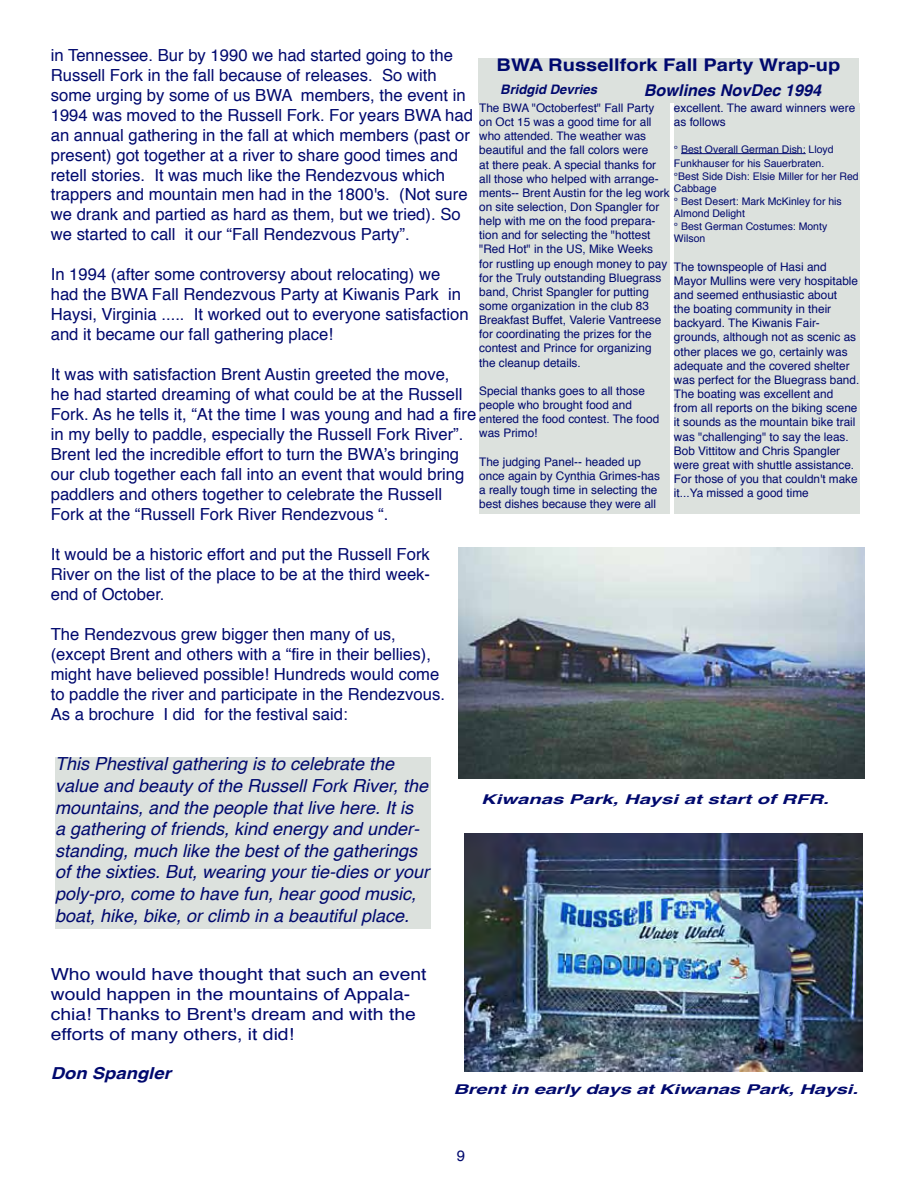
<style>
.page{position:relative;width:918px;height:1188px;background:#fff}
.page>*{position:absolute;margin:0;border:0;box-sizing:border-box;transform-origin:0 0}
.t1{font:italic 18px/21.6px "Helvetica";color:#00096e}
.t2{font:700 17.4px "Helvetica";color:#00096e;scale:1.15 1}
.t3{font:16.65px/20px "Helvetica";color:#00096e}
.t4{font:16.65px/20px "Helvetica";color:#00096e;scale:1.16 1}
.t5{font:italic 700 16.5px "Helvetica";color:#00096e;scale:1.12 1}
.t6{font:italic 700 16.35px "Helvetica";color:#00096e}
.t7{font:15px "Helvetica";color:#00096e}
.t8{font:italic 700 13.5px "Helvetica";letter-spacing:-.01em;color:#00096e;scale:1.5 1}
.t9{font:italic 700 13.05px "Helvetica";color:#00096e}
.t10{font:11.85px/14.1px "Helvetica";color:#00096e}
.t11{font:10.5px/12.6px "Helvetica";color:#00096e}
</style>
<div class="page">
<div style="left:479px;top:103px;width:191px;height:410px;background:#dce1dd"></div>
<div style="left:674px;top:103px;width:185px;height:410px;background:#dce1dd"></div>
<hr style="left:681px;top:153px;width:125px;height:1px;background:#00096e">
<div style="left:478px;top:58px;width:381px;height:45px;background:#dce1dd"></div>
<img style="left:459px;top:547px;width:405px;height:231px">
<img style="left:464px;top:834px;width:399px;height:237px">
<div style="left:55px;top:757px;width:376px;height:171px;background:#dce1dd"></div>
<p class="t3" style="left:51px;top:45px;width:424px">in Tennessee. Bur by 1990 we had started going to the Russell Fork in the fall because of releases. So with some urging by some of us BWA members, the event in 1994 was moved to the Russell Fork. For years BWA had an annual gathering in the fall at which members (past or present) got together at a river to share good times and retell stories. It was much like the Rendezvous which trappers and mountain men had in the 1800's. (Not sure we drank and partied as hard as them, but we tried). So we started to call it our “Fall Rendezvous Party”.</p>
<p class="t3" style="left:51px;top:265px;width:419px">In 1994 (after some controversy about relocating) we had the BWA Fall Rendezvous Party at Kiwanis Park in Haysi, Virginia ..... It worked out to everyone satisfaction and it became our fall gathering place!</p>
<p class="t3" style="left:51px;top:365px;width:427px">It was with satisfaction Brent Austin greeted the move,<br>he had started dreaming of what could be at the Russell Fork. As he tells it, “At the time I was young and had a fire in my belly to paddle, especially the Russell Fork River”.<br>Brent led the incredible effort to turn the BWA’s bringing our club together each fall into an event that would bring paddlers and others together to celebrate the Russell Fork at the “Russell Fork River Rendezvous “.</p>
<p class="t3" style="left:51px;top:545px;width:381px;text-align:justify">It would be a historic effort and put the Russell Fork River on the list of the place to be at the third week&shy;end of October.</p>
<p class="t3" style="left:51px;top:625px;width:396px">The Rendezvous grew bigger then many of us, (except Brent and others with a “fire in their bellies), might have believed possible! Hundreds would come to paddle the river and participate in the Rendezvous.<br>As a brochure I did for the festival said:</p>
<p class="t2" style="left:497px;top:51px;width:300px">BWA Russellfork Fall Party Wrap-up</p>
<p class="t9" style="left:500px;top:79px;width:98px">Bridgid Devries</p>
<p class="t6" style="left:644px;top:76px;width:179px">Bowlines NovDec 1994</p>
<p class="t10" style="left:479px;top:101px;width:192px">The BWA "Octoberfest" Fall Party on Oct 15 was a good time for all who attended. The weather was beautiful and the fall colors were<br>at there peak. A special thanks for all those who helped with arrange&shy;ments-- Brent Austin for the leg work on site selection, Don Spangler for help with me on the food prepara&shy;tion and for selecting the "hottest "Red Hot" in the US, Mike Weeks for rustling up enough money to pay for the Truly outstanding Bluegrass band, Christ Spangler for putting some organization in the club 83<br>Breakfast Buffet, Valerie Vantreese for coordinating the prizes for the contest and Prince for organizing the cleanup details.</p>
<p class="t10" style="left:479px;top:384px;width:182px">Special thanks goes to all those people who brought food and entered the food contest. The food was Primo!</p>
<p class="t10" style="left:479px;top:455px;width:182px">The judging Panel-- headed up once again by Cynthia Grimes-has a really tough time in selecting the best dishes because they were all</p>
<p class="t10" style="left:674px;top:101px;width:183px">excellent. The award winners were as follows</p>
<p class="t11" style="left:674px;top:142px;width:161px;line-height:14.1px">° Best Overall German Dish: Lloyd<br>Funkhauser for his Sauerbraten.</p>
<p class="t11" style="left:674px;top:170px;width:186px">°Best Side Dish: Elsie Miller for her Red<br>Cabbage<br>° Best Desert: Mark McKinley for his<br>Almond Delight<br>° Best German Costumes: Monty<br>Wilson</p>
<p class="t10" style="left:674px;top:260px;width:187px">The townspeople of Hasi and<br>Mayor Mullins were very hospitable and seemed enthusiastic about<br>the boating community in their backyard. The Kiwanis Fair&shy;grounds, although not as scenic as other places we go, certainly was adequate and the covered shelter was perfect for the Bluegrass band.<br>The boating was excellent and from all reports on the biking scene it sounds as the mountain bike trail was "challenging" to say the leas.<br>Bob Vittitow and Chris Spangler were great with shuttle assistance.<br>For those of you that couldn't make it...Ya missed a good time</p>
<p class="t1" style="left:55px;top:754px;width:376px">This Phestival gathering is to celebrate the value and beauty of the Russell Fork River, the mountains, and the people that live here. It is<br>a gathering of friends, kind energy and under&shy;standing, much like the best of the gatherings of the sixties. But, wearing your tie-dies or your poly-pro, come to have fun, hear good music, boat, hike, bike, or climb in a beautiful place.</p>
<p class="t4" style="left:51px;top:964px;width:325px">Who would have thought that such an event would happen in the mountains of Appala&shy;chia! Thanks to Brent's dream and with the efforts of many others, it did!</p>
<p class="t5" style="left:51px;top:1060px;width:109px">Don Spangler</p>
<p class="t8" style="left:481px;top:788px;width:233px">Kiwanas Park, Haysi at start of RFR.</p>
<p class="t8" style="left:453px;top:1078px;width:271px">Brent in early days at Kiwanas Park, Haysi.</p>
<p class="t7" style="left:457px;top:1144px;width:10px">9</p>
</div>
